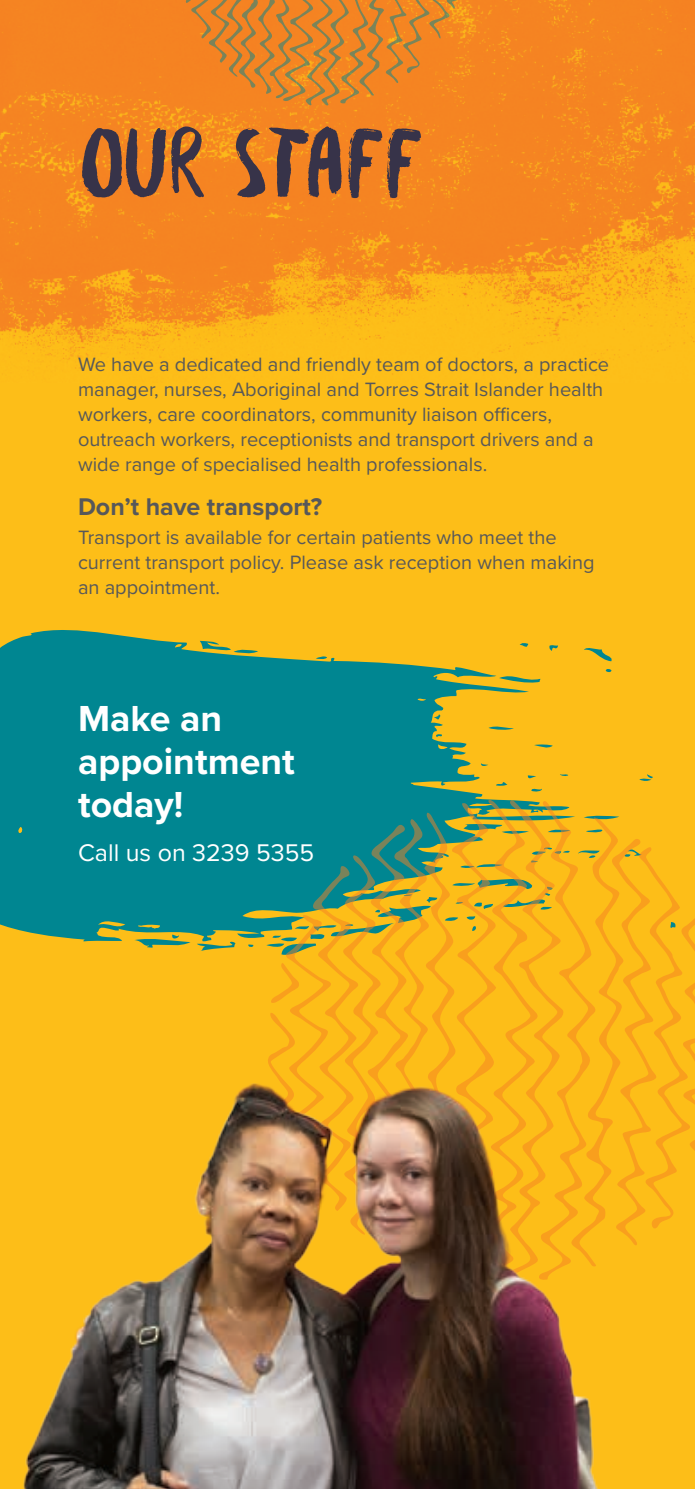
<style>
.page{position:relative;width:695px;height:1489px;background:#fff}
.page>*{position:absolute;margin:0;border:0;box-sizing:border-box;transform-origin:0 0}
.t1{font:105px "Besom";letter-spacing:-.03em;color:#373349}
.t2{font:700 37.5px/42.5px "Proxima Nova";color:#fff}
.t3{font:700 25px "Proxima Nova";color:#57585a}
.t4{font:25px "Proxima Nova";color:#fff}
.t5{font:20px/25px "Proxima Nova";color:#57585a}
</style>
<div class="page">
<div style="left:0;top:0;width:694px;height:1488px;background:#fdbe18"></div>
<img style="left:0;top:0;width:694px;height:375px">
<svg style="left:584px;top:648px;width:28px;height:13px"></svg>
<svg style="left:605px;top:669px;width:6px;height:4px"></svg>
<svg style="left:248px;top:944px;width:6px;height:3px"></svg>
<svg style="left:138px;top:941px;width:52px;height:6px"></svg>
<svg style="left:0;top:630px;width:558px;height:311px;fill:#008691"></svg>
<svg style="left:200px;top:640px;width:58px;height:15px"></svg>
<svg style="left:197px;top:940px;width:38px;height:11px"></svg>
<svg style="left:178px;top:0;width:284px;height:106px;background:#e2842a"></svg>
<svg style="left:265px;top:773px;width:429px;height:262px"></svg>
<img style="left:23px;top:1035px;width:671px;height:453px">
<h1 class="t1" style="left:78px;top:86px;width:348px">OUR STAFF</h1>
<p class="t5" style="left:78px;top:350px;width:532px">We have a dedicated and friendly team of doctors, a practice manager, nurses, Aboriginal and Torres Strait Islander health workers, care coordinators, community liaison officers, outreach workers, receptionists and transport drivers and a wide range of specialised health professionals.</p>
<p class="t3" style="left:78px;top:488px;width:246px">Don’t have transport?</p>
<p class="t5" style="left:78px;top:524px;width:518px">Transport is available for certain patients who meet the current transport policy. Please ask reception when making an appointment.</p>
<h2 class="t2" style="left:78px;top:697px;width:218px">Make an appointment today!</h2>
<p class="t4" style="left:78px;top:833px;width:238px">Call us on 3239 5355</p>
</div>
